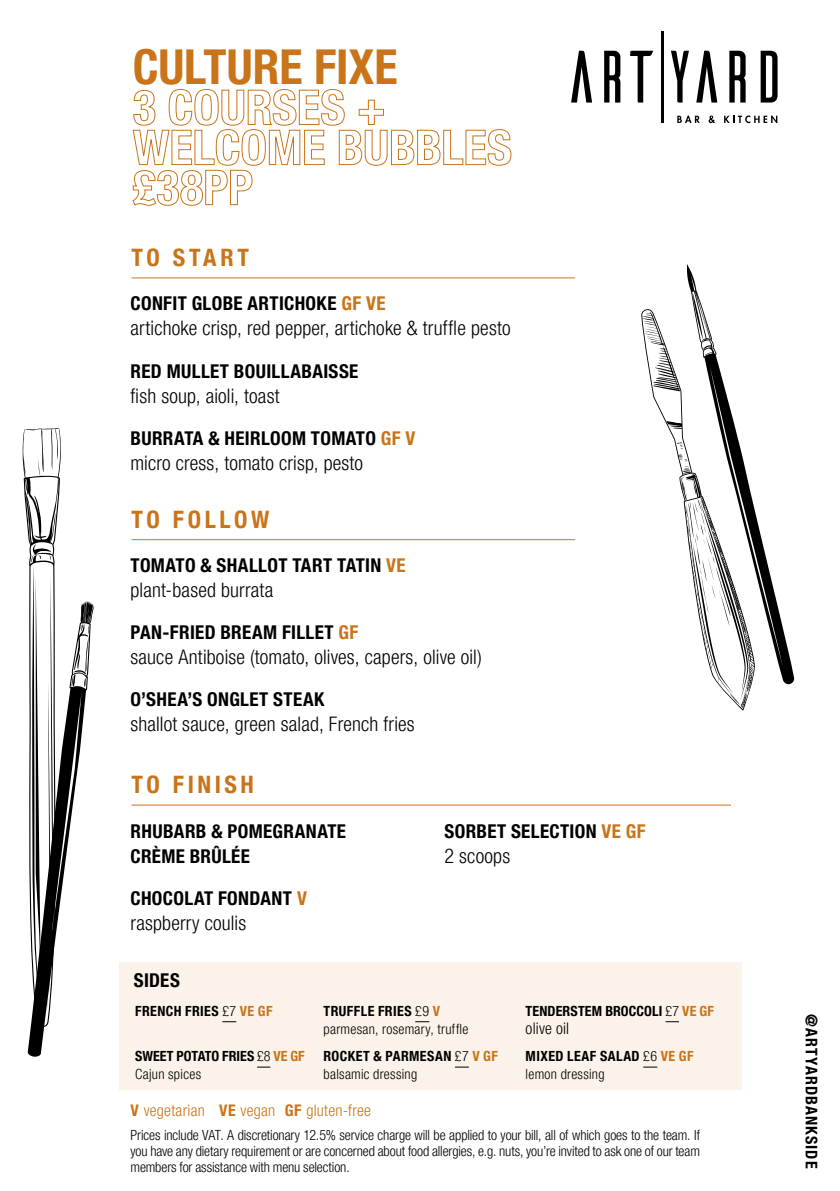
<style>
.page{position:relative;width:840px;height:1191px;background:#fff}
.page>*{position:absolute;margin:0;border:0;box-sizing:border-box;transform-origin:0 0}
.t1{font:700 condensed 48px/40px "Helvetica Neue LT Pro";letter-spacing:-.005em;color:#ca7419}
.t2{font:700 condensed 24px "Helvetica Neue";letter-spacing:.15em;color:#ca7419}
.t3{font:300 condensed 20px "Helvetica Neue LT Pro";letter-spacing:.01em;color:#000}
.t4{font:700 condensed 19px/25px "Helvetica Neue LT Pro";letter-spacing:.02em;color:#000}
.t5{font:300 condensed 16px "Helvetica Neue LT Pro";letter-spacing:.015em;color:#ca7419}
.t6{font:700 condensed 16px "Helvetica Neue LT Pro";letter-spacing:.065em;color:#000}
.t7{font:300 condensed 16px "Helvetica Neue LT Pro";letter-spacing:.015em;color:#000}
.t8{font:300 condensed 14px/16px "Helvetica Neue LT Pro";letter-spacing:.015em;color:#000}
.t9{font:700 condensed 14px/18px "Helvetica Neue LT Pro";letter-spacing:.01em;color:#000}
.t10{font:700 condensed 14px "Helvetica Neue LT Pro";letter-spacing:.03em;color:#000}
.s1{color:#ca7419}
.s2{font-weight:300}
.s3{font-weight:700}
.s4{font-weight:700;color:#ca7419}
</style>
<div class="page">
<div style="left:119px;top:962px;width:622px;height:128px;background:#fbf3ea"></div>
<hr style="left:131px;top:277px;width:443px;height:1px;background:#ca7419">
<hr style="left:131px;top:539px;width:443px;height:1px;background:#ca7419">
<hr style="left:131px;top:804px;width:599px;height:1px;background:#ca7419">
<svg style="left:23px;top:428px;width:71px;height:628px"></svg>
<svg style="left:686px;top:264px;width:108px;height:420px"></svg>
<svg style="left:641px;top:308px;width:114px;height:403px"></svg>
<svg style="left:571px;top:51px;width:20px;height:52px"></svg>
<svg style="left:604px;top:51px;width:16px;height:52px"></svg>
<svg style="left:630px;top:51px;width:23px;height:52px"></svg>
<svg style="left:671px;top:51px;width:17px;height:52px"></svg>
<svg style="left:696px;top:51px;width:21px;height:52px"></svg>
<svg style="left:729px;top:51px;width:16px;height:52px"></svg>
<svg style="left:760px;top:51px;width:17px;height:52px"></svg>
<hr style="left:661px;top:31px;width:2px;height:92px;background:#000">
<svg style="left:677px;top:115px;width:22px;height:8px"></svg>
<svg style="left:708px;top:115px;width:6px;height:8px"></svg>
<svg style="left:724px;top:115px;width:53px;height:8px"></svg>
<svg style="left:222px;top:1021px;width:14px;height:1px"></svg>
<svg style="left:415px;top:1021px;width:14px;height:1px"></svg>
<svg style="left:665px;top:1021px;width:13px;height:1px"></svg>
<svg style="left:257px;top:1066px;width:13px;height:1px"></svg>
<svg style="left:455px;top:1066px;width:13px;height:1px"></svg>
<svg style="left:643px;top:1066px;width:14px;height:1px"></svg>
<h1 class="t1" style="left:133px;top:48px;width:380px">CULTURE FIXE<br>3 COURSES +<br>WELCOME BUBBLES £38PP</h1>
<h2 class="t2" style="left:131px;top:238px;width:119px">TO START</h2>
<h3 class="t4" style="left:130px;top:291px;width:256px">CONFIT GLOBE ARTICHOKE <span class="s1">GF VE</span></h3>
<h3 class="t3" style="left:130px;top:317px;width:381px">artichoke crisp, red pepper, artichoke &amp; truffle pesto</h3>
<h3 class="t4" style="left:130px;top:358px;width:229px">RED MULLET BOUILLABAISSE</h3>
<h3 class="t3" style="left:130px;top:384px;width:150px">fish soup, aioli, toast</h3>
<h3 class="t4" style="left:130px;top:425px;width:286px">BURRATA &amp; HEIRLOOM TOMATO <span class="s1">GF V</span></h3>
<h3 class="t3" style="left:130px;top:451px;width:234px">micro cress, tomato crisp, pesto</h3>
<h2 class="t2" style="left:131px;top:499px;width:139px">TO FOLLOW</h2>
<h3 class="t4" style="left:130px;top:553px;width:276px">TOMATO &amp; SHALLOT TART TATIN <span class="s1">VE</span></h3>
<h3 class="t3" style="left:130px;top:578px;width:144px">plant-based burrata</h3>
<h3 class="t4" style="left:130px;top:620px;width:229px">PAN-FRIED BREAM FILLET <span class="s1">GF</span></h3>
<h3 class="t3" style="left:130px;top:645px;width:353px">sauce Antiboise (tomato, olives, capers, olive oil)</h3>
<h3 class="t4" style="left:130px;top:687px;width:195px">O’SHEA’S ONGLET STEAK</h3>
<h3 class="t3" style="left:130px;top:712px;width:285px">shallot sauce, green salad, French fries</h3>
<h2 class="t2" style="left:131px;top:764px;width:124px">TO FINISH</h2>
<h3 class="t4" style="left:130px;top:818px;width:217px">RHUBARB &amp; POMEGRANATE<br>CRÈME BRÛLÉE</h3>
<h3 class="t4" style="left:130px;top:885px;width:178px">CHOCOLAT FONDANT <span class="s1">V</span></h3>
<h3 class="t3" style="left:130px;top:911px;width:117px">raspberry coulis</h3>
<h3 class="t4" style="left:444px;top:818px;width:202px">SORBET SELECTION <span class="s1">VE GF</span></h3>
<h3 class="t3" style="left:444px;top:844px;width:67px">2 scoops</h3>
<h3 class="t4" style="left:134px;top:968px;width:47px">SIDES</h3>
<p class="t10" style="left:135px;top:1002px;width:139px">FRENCH FRIES <span class="s2">£7</span> <span class="s1">VE GF</span></p>
<p class="t10" style="left:323px;top:1002px;width:118px">TRUFFLE FRIES <span class="s2">£9</span> <span class="s1">V</span></p>
<p class="t8" style="left:323px;top:1020px;width:146px">parmesan, rosemary, truffle</p>
<p class="t9" style="left:525px;top:1001px;width:190px">TENDERSTEM BROCCOLI <span class="s2">£7</span> <span class="s1">VE GF</span></p>
<p class="t7" style="left:525px;top:1018px;width:45px">olive oil</p>
<p class="t9" style="left:135px;top:1047px;width:171px">SWEET POTATO FRIES <span class="s2">£8</span> <span class="s1">VE GF<br></span><span class="s2">Cajun spices</span></p>
<p class="t8" style="left:323px;top:1047px;width:176px;line-height:18px"><span class="s3">ROCKET &amp; PARMESAN</span> £7 <span class="s4">V GF </span>balsamic dressing</p>
<p class="t8" style="left:525px;top:1047px;width:169px;line-height:18px"><span class="s3">MIXED LEAF SALAD</span> £6 <span class="s4">VE GF </span>lemon dressing</p>
<p class="t5" style="left:130px;top:1100px;width:242px"><span class="s3">V</span> vegetarian <span class="s3">VE</span> vegan <span class="s3">GF</span> gluten-free</p>
<p class="t8" style="left:130px;top:1127px;width:570px;text-align:justify">Prices include VAT. A discretionary 12.5% service charge will be applied to your bill, all of which goes to the team. If you have any dietary requirement or are concerned about food allergies, e.g. nuts, you’re invited to ask one of our team members for assistance with menu selection.</p>
<p class="t6" style="left:820px;top:1014px;width:155px;rotate:90deg">@ARTYARDBANKSIDE</p>
</div>
